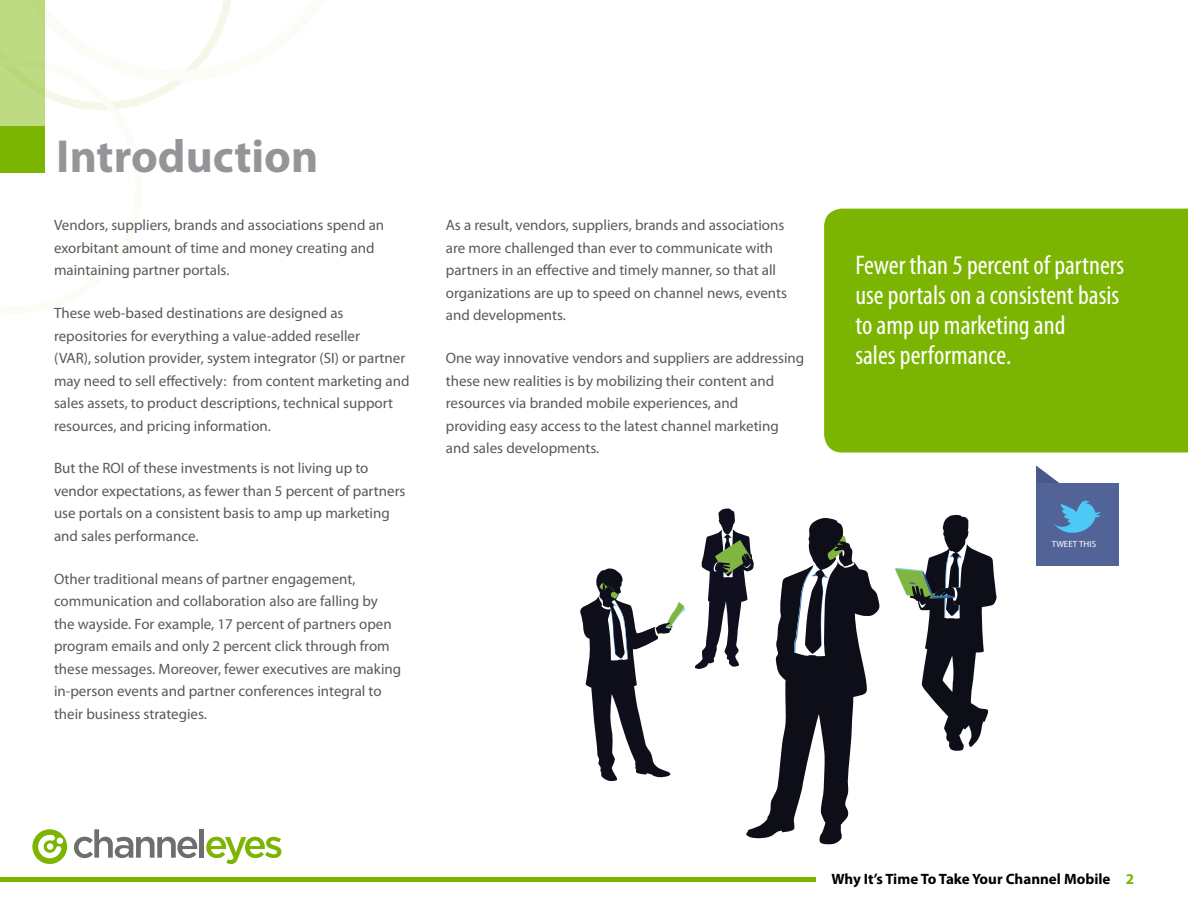
<style>
.page{position:relative;width:1188px;height:918px;background:#fff}
.page>*{position:absolute;margin:0;border:0;box-sizing:border-box;transform-origin:0 0}
.t1{font:700 46.5px "Myriad Pro";color:#939598}
.t2{font:condensed 27px/30px "Myriad Pro";color:#fff}
.t3{font:15px/22.5px "Myriad Pro";color:#58595b}
.t4{font:700 15px "Myriad Pro";color:#000}
.t5{font:9px "Museo Sans 300";color:#fff}
.s1{color:#7bb501}
</style>
<div class="page">
<svg style="left:45px;top:0;width:186px;height:110px"></svg>
<div style="left:0;top:126px;width:45px;height:47px;background:#7bb501"></div>
<div style="left:0;top:0;width:45px;height:126px;background:#bedb83"></div>
<hr style="left:0;top:878px;width:816px;height:4px;background:#7bb501">
<svg style="left:74px;top:829px;width:123px;height:29px"></svg>
<div style="left:199px;top:829px;width:5px;height:29px;background:#6d6e70"></div>
<svg style="left:206px;top:837px;width:75px;height:27px"></svg>
<svg style="left:32px;top:829px;width:35px;height:35px"></svg>
<div style="left:824px;top:209px;width:364px;height:244px;background:#7bb501"></div>
<svg style="left:580px;top:568px;width:106px;height:213px"></svg>
<svg style="left:895px;top:514px;width:102px;height:237px"></svg>
<svg style="left:746px;top:835px;width:96px;height:9px"></svg>
<svg style="left:695px;top:508px;width:185px;height:327px"></svg>
<svg style="left:1036px;top:465px;width:23px;height:18px"></svg>
<div style="left:1036px;top:483px;width:83px;height:83px;background:#516397"></div>
<svg style="left:1054px;top:500px;width:47px;height:33px"></svg>
<h1 class="t1" style="left:56px;top:126px;width:264px">Introduction</h1>
<p class="t3" style="left:54px;top:214px;width:332px">Vendors, suppliers, brands and associations spend an exorbitant amount of time and money creating and maintaining partner portals.</p>
<p class="t3" style="left:54px;top:302px;width:357px">These web-based destinations are designed as repositories for everything a value-added reseller<br>(VAR), solution provider, system integrator (SI) or partner may need to sell effectively: from content marketing and sales assets, to product descriptions, technical support resources, and pricing information.</p>
<p class="t3" style="left:54px;top:457px;width:353px">But the ROI of these investments is not living up to vendor expectations, as fewer than 5 percent of partners use portals on a consistent basis to amp up marketing and sales performance.</p>
<p class="t3" style="left:54px;top:567px;width:349px">Other traditional means of partner engagement, communication and collaboration also are falling by the wayside. For example, 17 percent of partners open program emails and only 2 percent click through from these messages. Moreover, fewer executives are making in-person events and partner conferences integral to their business strategies.</p>
<p class="t3" style="left:446px;top:214px;width:343px">As a result, vendors, suppliers, brands and associations are more challenged than ever to communicate with partners in an effective and timely manner, so that all organizations are up to speed on channel news, events and developments.</p>
<p class="t3" style="left:446px;top:347px;width:360px">One way innovative vendors and suppliers are addressing these new realities is by mobilizing their content and resources via branded mobile experiences, and<br>providing easy access to the latest channel marketing and sales developments.</p>
<h2 class="t2" style="left:855px;top:250px;width:271px">Fewer than 5 percent of partners use portals on a consistent basis to amp up marketing and<br>sales performance.</h2>
<p class="t5" style="left:1052px;top:538px;width:46px">TWEET THIS</p>
<p class="t4" style="left:831px;top:870px;width:304px">Why It’s Time To Take Your Channel Mobile <span class="s1">2</span></p>
</div>
